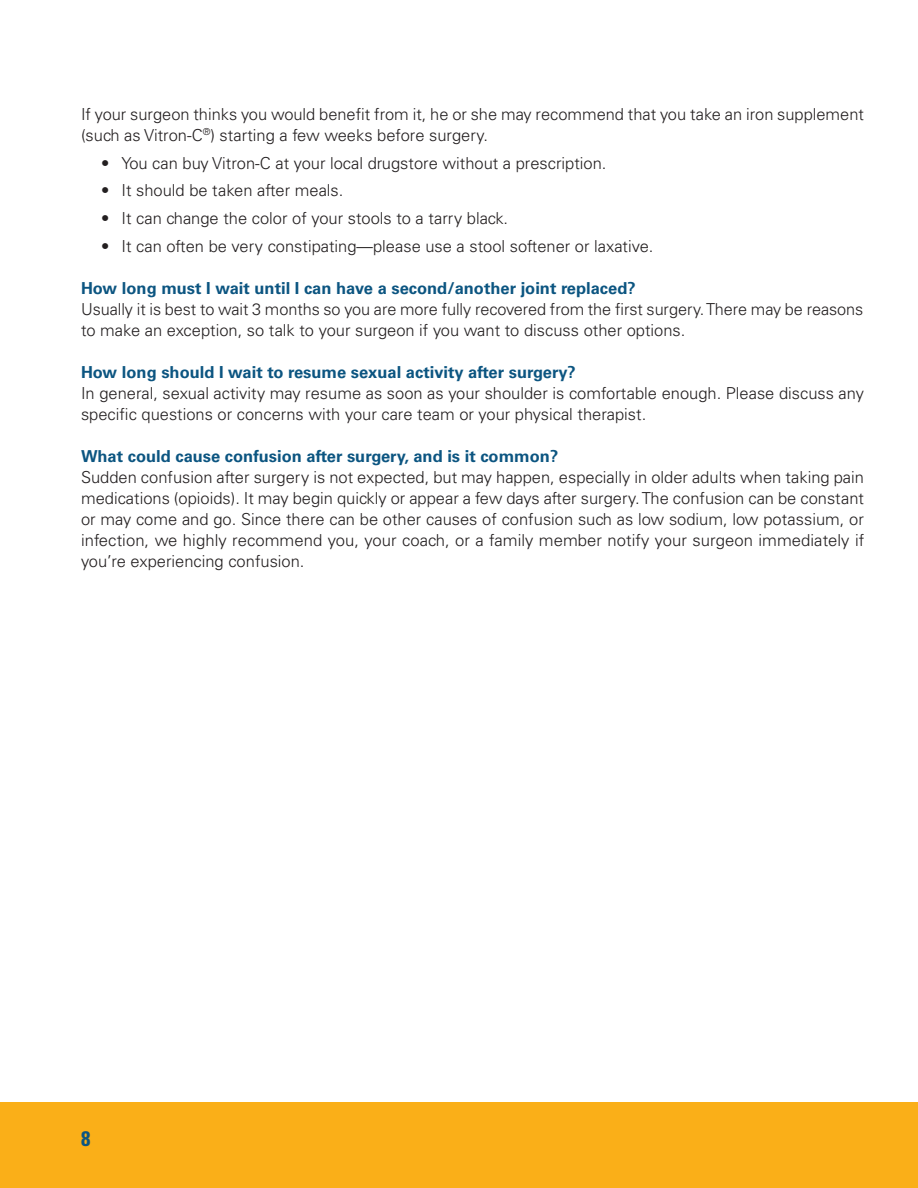
<style>
.page{position:relative;width:918px;height:1188px;background:#fff}
.page>*{position:absolute;margin:0;border:0;box-sizing:border-box;transform-origin:0 0}
.t1{font:700 condensed 21px "Univers LT Std";color:#0c5581}
.FAQ_Answer_-_first_line{font:300 16.5px/21px "Univers LT Std";color:#231f20}
.FAQ_Question{font:700 16.5px "Univers LT Std";color:#0c5581}
.FAQ_Answer{font:300 16.5px/21px "Univers LT Std";color:#231f20}
</style>
<div class="page">
<div style="left:0;top:1102px;width:918px;height:86px;background:#faaf18"></div>
<p class="FAQ_Answer" style="left:81px;top:104px;width:784px">If your surgeon thinks you would benefit from it, he or she may recommend that you take an iron supplement (such as Vitron-C<sup>®</sup>) starting a few weeks before surgery.</p>
<p class="FAQ_Answer_-_first_line" style="left:101px;top:152px;width:507px">• You can buy Vitron-C at your local drugstore without a prescription.</p>
<p class="FAQ_Answer_-_first_line" style="left:101px;top:180px;width:244px">• It should be taken after meals.</p>
<p class="FAQ_Answer_-_first_line" style="left:101px;top:208px;width:408px">• It can change the color of your stools to a tarry black.</p>
<p class="FAQ_Answer_-_first_line" style="left:101px;top:236px;width:554px">• It can often be very constipating—please use a stool softener or laxative.</p>
<p class="FAQ_Question" style="left:81px;top:278px;width:556px">How long must I wait until I can have a second/another joint replaced?</p>
<p class="FAQ_Answer_-_first_line" style="left:81px;top:299px;width:784px">Usually it is best to wait 3 months so you are more fully recovered from the first surgery. There may be reasons to make an exception, so talk to your surgeon if you want to discuss other options.</p>
<p class="FAQ_Question" style="left:81px;top:362px;width:496px">How long should I wait to resume sexual activity after surgery?</p>
<p class="FAQ_Answer_-_first_line" style="left:81px;top:383px;width:785px">In general, sexual activity may resume as soon as your shoulder is comfortable enough. Please discuss any specific questions or concerns with your care team or your physical therapist.</p>
<p class="FAQ_Question" style="left:81px;top:446px;width:479px">What could cause confusion after surgery, and is it common?</p>
<p class="FAQ_Answer_-_first_line" style="left:81px;top:467px;width:785px;text-align:justify">Sudden confusion after surgery is not expected, but may happen, especially in older adults when taking pain medications (opioids). It may begin quickly or appear a few days after surgery. The confusion can be constant or may come and go. Since there can be other causes of confusion such as low sodium, low potassium, or infection, we highly recommend you, your coach, or a family member notify your surgeon immediately if you’re experiencing confusion.</p>
<p class="t1" style="left:81px;top:1126px;width:11px">8</p>
</div>
